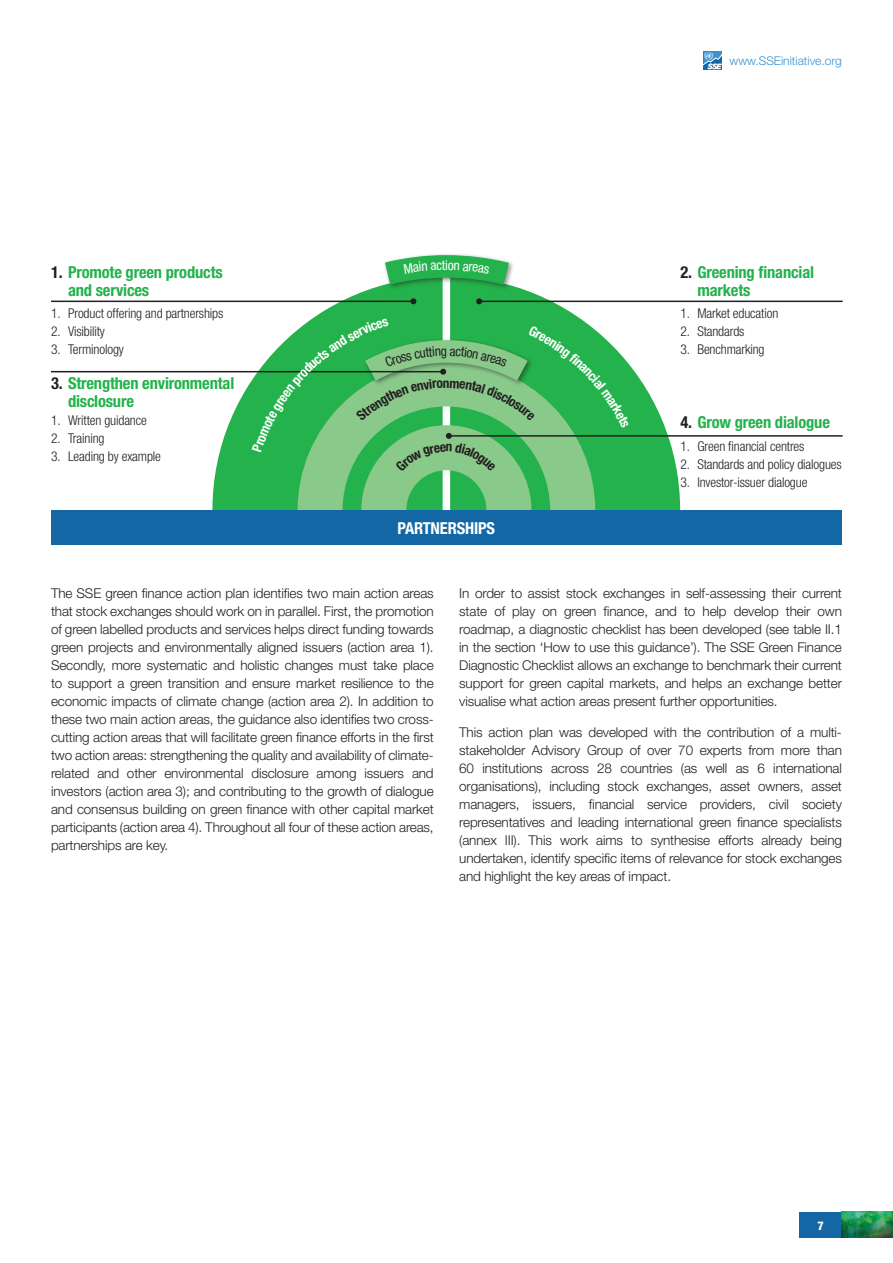
<style>
.page{position:relative;width:893px;height:1263px;background:#fff}
.page>*{position:absolute;margin:0;border:0;box-sizing:border-box;transform-origin:0 0}
.t1{font:700 condensed 16.5px/18px "Helvetica Neue";letter-spacing:-.01em;color:#23b24b}
.t2{font:700 condensed 16.5px "Helvetica Neue";letter-spacing:-.01em;color:#fff}
.t3{font:300 13.5px/18px "Helvetica Neue";letter-spacing:-.01em;color:#231f20;text-align:justify}
.t4{font:300 condensed 13.5px "Helvetica Neue";letter-spacing:-.01em;color:#231f20}
.t5{font:condensed 13.5px "Helvetica Neue";color:#fff}
.t6{font:300 12px "Helvetica Neue";color:#3892cf}
.t7{font:800 condensed 12px "Helvetica Neue";color:#fff}
.s1{color:#231f20}
</style>
<div class="page">
<div style="left:799px;top:1212px;width:43px;height:25px;background:#1267a4"></div>
<img style="left:842px;top:1212px;width:51px;height:25px">
<svg style="left:703px;top:69px;width:19px;height:1px"></svg>
<svg style="left:703px;top:51px;width:19px;height:18px"></svg>
<svg style="left:212px;top:293px;width:468px;height:217px;fill:#23b24b"></svg>
<div style="left:443px;top:276px;width:7px;height:234px;background:#fff"></div>
<div style="left:298px;top:361px;width:297px;height:298px;border:45px solid #89ca8b;border-radius:50%"></div>
<div style="left:361px;top:425px;width:170px;height:170px;border:45px solid #89ca8b;border-radius:50%"></div>
<div style="left:218px;top:510px;width:455px;height:158px;background:#fff"></div>
<div style="left:51px;top:510px;width:791px;height:34px;background:#1267a4"></div>
<hr style="left:449px;top:435px;width:394px;height:2px;background:#231f20">
<hr style="left:479px;top:301px;width:364px;height:1px;background:#231f20">
<hr style="left:51px;top:371px;width:392px;height:1px;background:#231f20">
<hr style="left:51px;top:301px;width:362px;height:1px;background:#231f20">
<svg style="left:360px;top:254px;width:174px;height:50px"></svg>
<svg style="left:252px;top:318px;width:377px;height:153px;background:#55bd6c"></svg>
<p class="t1" style="left:68px;top:262px;width:156px;text-indent:-17px"><span class="s1">1.</span> Promote green products and services</p>
<p class="t4" style="left:51px;top:305px;width:174px">1. Product offering and partnerships</p>
<p class="t4" style="left:51px;top:323px;width:55px">2. Visibility</p>
<p class="t4" style="left:51px;top:341px;width:74px">3. Terminology</p>
<p class="t1" style="left:68px;top:374px;width:168px;text-indent:-17px"><span class="s1">3.</span> Strengthen environmental disclosure</p>
<p class="t4" style="left:51px;top:412px;width:97px">1. Written guidance</p>
<p class="t4" style="left:51px;top:430px;width:55px">2. Training</p>
<p class="t4" style="left:51px;top:448px;width:111px">3. Leading by example</p>
<p class="t5" style="left:442px;top:257px;width:8px">ti</p>
<p class="t2" style="left:398px;top:518px;width:99px">PARTNERSHIPS</p>
<p class="t6" style="left:729px;top:53px;width:114px">www.SSEinitiative.org</p>
<p class="t1" style="left:697px;top:262px;width:118px;text-indent:-17px"><span class="s1">2.</span> Greening financial markets</p>
<p class="t4" style="left:680px;top:305px;width:100px">1. Market education</p>
<p class="t4" style="left:680px;top:323px;width:66px">2. Standards</p>
<p class="t4" style="left:680px;top:341px;width:86px">3. Benchmarking</p>
<p class="t1" style="left:680px;top:413px;width:151px"><span class="s1">4.</span> Grow green dialogue</p>
<p class="t4" style="left:680px;top:438px;width:126px">1. Green financial centres</p>
<p class="t4" style="left:680px;top:456px;width:163px">2. Standards and policy dialogues</p>
<p class="t4" style="left:680px;top:474px;width:129px">3. Investor-issuer dialogue</p>
<p class="t3" style="left:51px;top:584px;width:384px">The SSE green finance action plan identifies two main action areas that stock exchanges should work on in parallel. First, the promotion of green labelled products and services helps direct funding towards green projects and environmentally aligned issuers (action area 1).<br>Secondly, more systematic and holistic changes must take place to support a green transition and ensure market resilience to the economic impacts of climate change (action area 2). In addition to these two main action areas, the guidance also identifies two cross&shy;cutting action areas that will facilitate green finance efforts in the first two action areas: strengthening the quality and availability of climate&shy;related and other environmental disclosure among issuers and investors (action area 3); and contributing to the growth of dialogue and consensus building on green finance with other capital market participants (action area 4). Throughout all four of these action areas, partnerships are key.</p>
<p class="t3" style="left:459px;top:584px;width:384px">In order to assist stock exchanges in self-assessing their current state of play on green finance, and to help develop their own roadmap, a diagnostic checklist has been developed (see table II.1 in the section ‘How to use this guidance’). The SSE Green Finance Diagnostic Checklist allows an exchange to benchmark their current support for green capital markets, and helps an exchange better visualise what action areas present further opportunities.</p>
<p class="t3" style="left:459px;top:723px;width:384px">This action plan was developed with the contribution of a multi&shy;stakeholder Advisory Group of over 70 experts from more than 60 institutions across 28 countries (as well as 6 international organisations), including stock exchanges, asset owners, asset managers, issuers, financial service providers, civil society representatives and leading international green finance specialists (annex III). This work aims to synthesise efforts already being undertaken, identify specific items of relevance for stock exchanges and highlight the key areas of impact.</p>
<p class="t7" style="left:818px;top:1218px;width:8px">7</p>
</div>
